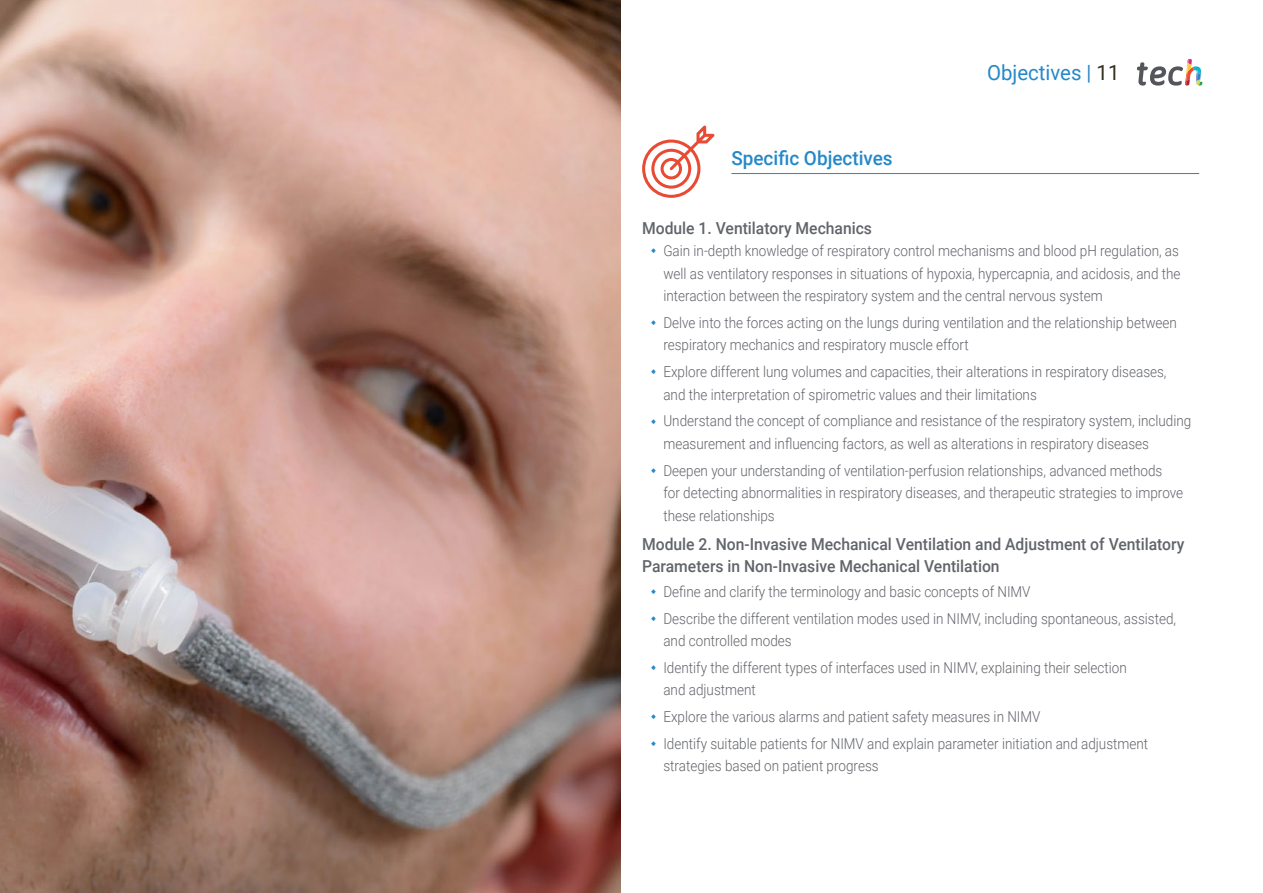
<style>
.page{position:relative;width:1263px;height:893px;background:#fff}
.page>*{position:absolute;margin:0;border:0;box-sizing:border-box;transform-origin:0 0}
.t1{font:21px "Roboto";color:#2488c9}
.t2{font:500 19.5px "Roboto";color:#2488c9}
.t3{font:500 16.5px/22.5px "Roboto";color:#61646a;scale:.95 1}
.t4{font:300 15px/22.5px "Roboto";color:#61646a;scale:.9 1}
.s1{color:#312e20}
</style>
<div class="page">
<img style="left:0;top:0;width:621px;height:893px">
<svg style="left:642px;top:125px;width:72px;height:73px"></svg>
<hr style="left:731px;top:173px;width:468px;height:1px;background:#2488c9">
<svg style="left:1137px;top:59px;width:65px;height:27px"></svg>
<h2 class="t2" style="left:731px;top:145px;width:163px">Specific Objectives</h2>
<h1 class="t1" style="left:987px;top:57px;width:134px">Objectives | <span class="s1">11</span></h1>
<p class="t3" style="left:642px;top:216px;width:244px">Module 1. Ventilatory Mechanics</p>
<p class="t4" style="left:663px;top:239px;width:576px;text-align:justify">Gain in-depth knowledge of respiratory control mechanisms and blood pH regulation, as well as ventilatory responses in situations of hypoxia, hypercapnia, and acidosis, and the interaction between the respiratory system and the central nervous system</p>
<p class="t4" style="left:663px;top:311px;width:572px">Delve into the forces acting on the lungs during ventilation and the relationship between respiratory mechanics and respiratory muscle effort</p>
<p class="t4" style="left:663px;top:360px;width:561px">Explore different lung volumes and capacities, their alterations in respiratory diseases, and the interpretation of spirometric values and their limitations</p>
<p class="t4" style="left:663px;top:409px;width:588px">Understand the concept of compliance and resistance of the respiratory system, including measurement and influencing factors, as well as alterations in respiratory diseases</p>
<p class="t4" style="left:663px;top:459px;width:579px">Deepen your understanding of ventilation-perfusion relationships, advanced methods<br>for detecting abnormalities in respiratory diseases, and therapeutic strategies to improve these relationships</p>
<p class="t3" style="left:642px;top:532px;width:572px">Module 2. Non-Invasive Mechanical Ventilation and Adjustment of Ventilatory<br>Parameters in Non-Invasive Mechanical Ventilation</p>
<p class="t4" style="left:663px;top:577px;width:571px;line-height:26.7px">Define and clarify the terminology and basic concepts of NIMV<br>Describe the different ventilation modes used in NIMV, including spontaneous, assisted,</p>
<p class="t4" style="left:663px;top:627px;width:516px;line-height:26.7px">and controlled modes<br>Identify the different types of interfaces used in NIMV, explaining their selection</p>
<p class="t4" style="left:663px;top:676px;width:540px;line-height:26.7px">and adjustment<br>Explore the various alarms and patient safety measures in NIMV<br>Identify suitable patients for NIMV and explain parameter initiation and adjustment</p>
<p class="t4" style="left:663px;top:754px;width:241px">strategies based on patient progress</p>
</div>
